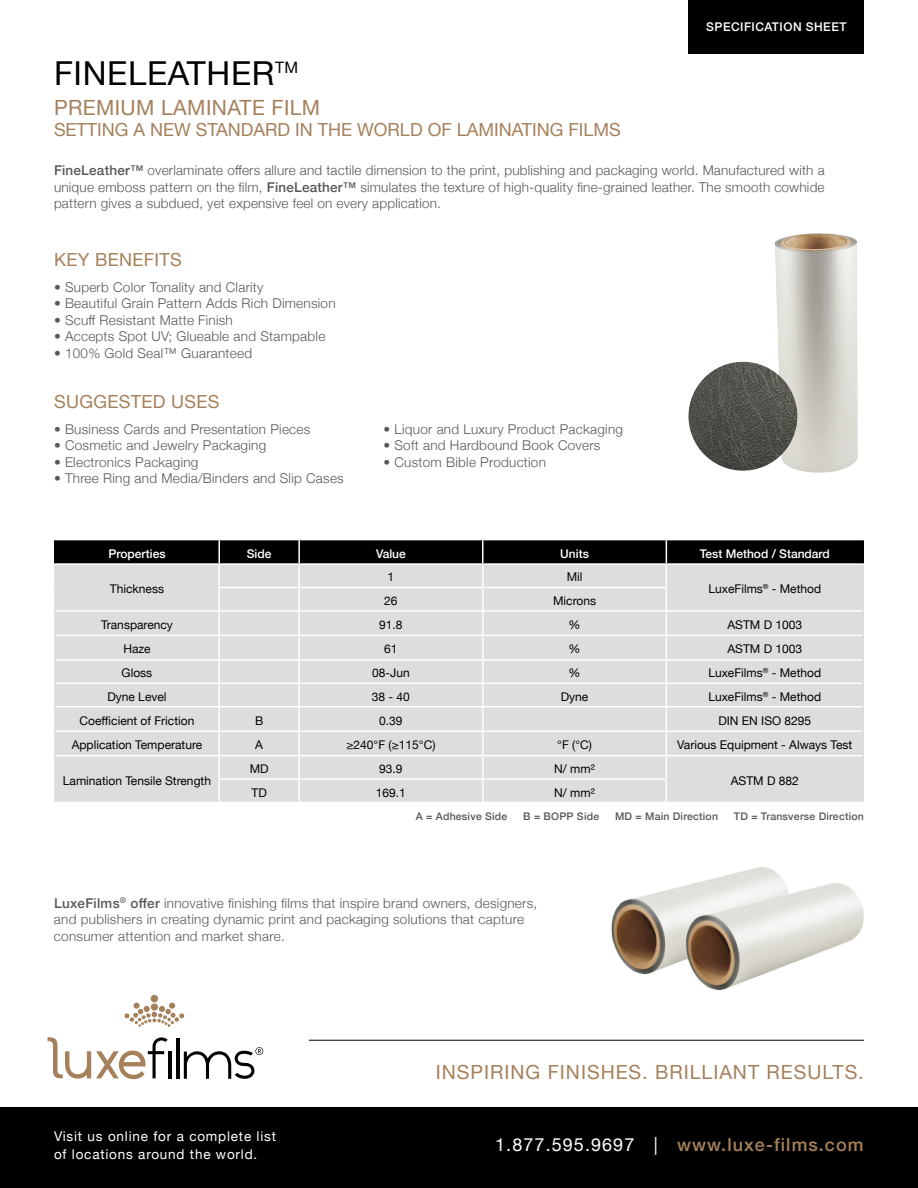
<style>
.page{position:relative;width:918px;height:1188px;background:#fff}
.page>*{position:absolute;margin:0;border:0;box-sizing:border-box;transform-origin:0 0}
.t1{font:33px "Helvetica Neue";letter-spacing:.02em;color:#010101}
.t2{font:21px "Helvetica Neue";letter-spacing:.02em;color:#a5805a}
.t3{font:19.5px "Helvetica Neue";letter-spacing:.05em;color:#a5805a}
.t4{font:18px "Helvetica Neue";color:#a5805a}
.t5{font:500 18px "Helvetica Neue";letter-spacing:.06em;color:#a5805a}
.t6{font:18px "Helvetica Neue";letter-spacing:.02em;color:#a5805a}
.t7{font:300 13.5px/16.5px "Helvetica Neue";letter-spacing:.02em;color:#57585a;text-align:justify}
.t8{font:13.5px/18px "Helvetica Neue";letter-spacing:.06em;color:#fff}
.t9{font:12px "Helvetica Neue";color:#010101}
.t10{font:500 12px "Helvetica Neue";color:#fff}
.t11{font:500 12px "Helvetica Neue";letter-spacing:.04em;color:#fff}
.t12{font:500 10.5px "Helvetica Neue";letter-spacing:.02em;color:#57585a}
.s1{font-weight:500}
.s2{font-weight:400;color:#fff}
</style>
<div class="page">
<img style="left:750px;top:233px;width:108px;height:240px">
<img style="left:688px;top:362px;width:109px;height:109px;border-radius:54px">
<div style="left:686px;top:0;width:179px;height:54px;background:#010101"></div>
<div style="left:0;top:1104px;width:918px;height:84px;background:#010101"></div>
<hr style="left:309px;top:1040px;width:555px;height:1px;background:#010101">
<svg style="left:48px;top:1037px;width:120px;height:42px"></svg>
<hr style="left:169px;top:1051px;width:3px;height:27px;background:#010101">
<hr style="left:176px;top:1038px;width:3px;height:40px;background:#010101">
<svg style="left:184px;top:1047px;width:79px;height:32px"></svg>
<div style="left:151px;top:995px;width:7px;height:7px;background:#a5805a;border-radius:50%"></div>
<svg style="left:125px;top:1003px;width:59px;height:24px"></svg>
<img style="left:611px;top:894px;width:41px;height:80px">
<img style="left:652px;top:867px;width:212px;height:123px">
<hr style="left:54px;top:565px;width:2px;height:22px;background:#dcdddf">
<hr style="left:862px;top:565px;width:2px;height:22px;background:#dcdddf">
<hr style="left:54px;top:587px;width:2px;height:24px;background:#dcdddf">
<hr style="left:862px;top:587px;width:2px;height:24px;background:#dcdddf">
<hr style="left:54px;top:611px;width:2px;height:24px;background:#dcdddf">
<hr style="left:862px;top:611px;width:2px;height:24px;background:#dcdddf">
<hr style="left:54px;top:635px;width:2px;height:25px;background:#dcdddf">
<hr style="left:862px;top:635px;width:2px;height:25px;background:#dcdddf">
<hr style="left:54px;top:660px;width:2px;height:23px;background:#dcdddf">
<hr style="left:862px;top:660px;width:2px;height:23px;background:#dcdddf">
<hr style="left:54px;top:683px;width:2px;height:24px;background:#dcdddf">
<hr style="left:862px;top:683px;width:2px;height:24px;background:#dcdddf">
<hr style="left:54px;top:707px;width:2px;height:24px;background:#dcdddf">
<hr style="left:862px;top:707px;width:2px;height:24px;background:#dcdddf">
<hr style="left:54px;top:731px;width:2px;height:25px;background:#dcdddf">
<hr style="left:862px;top:731px;width:2px;height:25px;background:#dcdddf">
<hr style="left:54px;top:756px;width:2px;height:23px;background:#dcdddf">
<hr style="left:862px;top:756px;width:2px;height:23px;background:#dcdddf">
<hr style="left:54px;top:779px;width:2px;height:23px;background:#dcdddf">
<hr style="left:862px;top:779px;width:2px;height:23px;background:#dcdddf">
<svg style="left:55px;top:540px;width:808px;height:262px;background:#cacbcd"></svg>
<hr style="left:54px;top:563px;width:165px;height:2px;background:#fff">
<hr style="left:219px;top:563px;width:80px;height:2px;background:#fff">
<hr style="left:299px;top:563px;width:184px;height:2px;background:#fff">
<hr style="left:483px;top:563px;width:183px;height:2px;background:#fff">
<hr style="left:666px;top:563px;width:198px;height:2px;background:#fff">
<hr style="left:56px;top:730px;width:163px;height:2px;background:#fff">
<hr style="left:219px;top:730px;width:80px;height:2px;background:#fff">
<hr style="left:299px;top:730px;width:184px;height:2px;background:#fff">
<hr style="left:483px;top:730px;width:183px;height:2px;background:#fff">
<hr style="left:666px;top:730px;width:196px;height:2px;background:#fff">
<hr style="left:56px;top:755px;width:163px;height:1px;background:#fff">
<hr style="left:219px;top:755px;width:80px;height:1px;background:#fff">
<hr style="left:299px;top:755px;width:184px;height:1px;background:#fff">
<hr style="left:483px;top:755px;width:183px;height:1px;background:#fff">
<hr style="left:666px;top:755px;width:196px;height:1px;background:#fff">
<hr style="left:218px;top:778px;width:81px;height:2px;background:#fff">
<hr style="left:299px;top:778px;width:184px;height:2px;background:#fff">
<hr style="left:483px;top:778px;width:184px;height:2px;background:#fff">
<hr style="left:54px;top:540px;width:2px;height:23px;background:#010101">
<hr style="left:862px;top:540px;width:2px;height:23px;background:#010101">
<h1 class="t1" style="left:54px;top:50px;width:246px">FINELEATHER<sup>TM</sup></h1>
<h2 class="t2" style="left:54px;top:93px;width:268px">PREMIUM LAMINATE FILM</h2>
<h3 class="t4" style="left:54px;top:116px;width:568px">SETTING A NEW STANDARD IN THE WORLD OF LAMINATING FILMS</h3>
<p class="t11" style="left:706px;top:17px;width:142px">SPECIFICATION SHEET</p>
<p class="t7" style="left:54px;top:161px;width:772px"><span class="s1">FineLeather™</span> overlaminate offers allure and tactile dimension to the print, publishing and packaging world. Manufactured with a unique emboss pattern on the film, <span class="s1">FineLeather™</span> simulates the texture of high-quality fine-grained leather. The smooth cowhide pattern gives a subdued, yet expensive feel on every application.</p>
<h3 class="t6" style="left:54px;top:247px;width:129px">KEY BENEFITS</h3>
<p class="t7" style="left:54px;top:278px;width:211px">• Superb Color Tonality and Clarity</p>
<p class="t7" style="left:54px;top:294px;width:283px">• Beautiful Grain Pattern Adds Rich Dimension</p>
<p class="t7" style="left:54px;top:311px;width:180px">• Scuff Resistant Matte Finish</p>
<p class="t7" style="left:54px;top:327px;width:273px">• Accepts Spot UV; Glueable and Stampable</p>
<p class="t7" style="left:54px;top:344px;width:200px">• 100% Gold Seal™ Guaranteed</p>
<h3 class="t6" style="left:54px;top:389px;width:167px">SUGGESTED USES</h3>
<p class="t7" style="left:54px;top:420px;width:258px">• Business Cards and Presentation Pieces</p>
<p class="t7" style="left:54px;top:436px;width:214px">• Cosmetic and Jewelry Packaging</p>
<p class="t7" style="left:54px;top:453px;width:146px">• Electronics Packaging</p>
<p class="t7" style="left:54px;top:469px;width:291px">• Three Ring and Media/Binders and Slip Cases</p>
<p class="t7" style="left:383px;top:420px;width:241px">• Liquor and Luxury Product Packaging</p>
<p class="t7" style="left:383px;top:436px;width:218px">• Soft and Hardbound Book Covers</p>
<p class="t7" style="left:383px;top:453px;width:164px">• Custom Bible Production</p>
<p class="t10" style="left:108px;top:544px;width:59px">Properties</p>
<p class="t10" style="left:247px;top:544px;width:26px">Side</p>
<p class="t10" style="left:376px;top:544px;width:31px">Value</p>
<p class="t10" style="left:560px;top:544px;width:30px">Units</p>
<p class="t10" style="left:700px;top:544px;width:132px">Test Method / Standard</p>
<p class="t9" style="left:110px;top:580px;width:56px">Thickness</p>
<p class="t9" style="left:388px;top:569px;width:8px">1</p>
<p class="t9" style="left:567px;top:569px;width:17px">Mil</p>
<p class="t9" style="left:708px;top:580px;width:114px">LuxeFilms<sup>®</sup> - Method</p>
<p class="t9" style="left:384px;top:592px;width:15px">26</p>
<p class="t9" style="left:553px;top:592px;width:44px">Microns</p>
<p class="t9" style="left:101px;top:616px;width:73px">Transparency</p>
<p class="t9" style="left:379px;top:616px;width:25px">91.8</p>
<p class="t9" style="left:569px;top:616px;width:13px">%</p>
<p class="t9" style="left:727px;top:616px;width:76px">ASTM D 1003</p>
<p class="t9" style="left:123px;top:640px;width:29px">Haze</p>
<p class="t9" style="left:384px;top:640px;width:15px">61</p>
<p class="t9" style="left:569px;top:640px;width:13px">%</p>
<p class="t9" style="left:727px;top:640px;width:76px">ASTM D 1003</p>
<p class="t9" style="left:122px;top:664px;width:32px">Gloss</p>
<p class="t9" style="left:372px;top:664px;width:39px">08-Jun</p>
<p class="t9" style="left:569px;top:664px;width:13px">%</p>
<p class="t9" style="left:708px;top:664px;width:114px">LuxeFilms<sup>®</sup> - Method</p>
<p class="t9" style="left:107px;top:688px;width:61px">Dyne Level</p>
<p class="t9" style="left:372px;top:688px;width:40px">38 - 40</p>
<p class="t9" style="left:561px;top:688px;width:29px">Dyne</p>
<p class="t9" style="left:708px;top:688px;width:114px">LuxeFilms<sup>®</sup> - Method</p>
<p class="t9" style="left:80px;top:712px;width:116px">Coefficient of Friction</p>
<p class="t9" style="left:255px;top:712px;width:10px">B</p>
<p class="t9" style="left:379px;top:712px;width:25px">0.39</p>
<p class="t9" style="left:718px;top:712px;width:94px">DIN EN ISO 8295</p>
<p class="t9" style="left:72px;top:736px;width:132px">Application Temperature</p>
<p class="t9" style="left:255px;top:736px;width:9px">A</p>
<p class="t9" style="left:346px;top:736px;width:91px">≥240°F (≥115°C)</p>
<p class="t9" style="left:557px;top:736px;width:36px">°F (°C)</p>
<p class="t9" style="left:677px;top:736px;width:177px">Various Equipment - Always Test</p>
<p class="t9" style="left:63px;top:772px;width:150px">Lamination Tensile Strength</p>
<p class="t9" style="left:250px;top:760px;width:20px">MD</p>
<p class="t9" style="left:379px;top:760px;width:25px">93.9</p>
<p class="t9" style="left:554px;top:760px;width:42px">N/ mm²</p>
<p class="t9" style="left:731px;top:772px;width:70px">ASTM D 882</p>
<p class="t9" style="left:252px;top:784px;width:17px">TD</p>
<p class="t9" style="left:376px;top:784px;width:32px">169.1</p>
<p class="t9" style="left:554px;top:784px;width:42px">N/ mm²</p>
<p class="t12" style="left:416px;top:808px;width:93px">A = Adhesive Side</p>
<p class="t12" style="left:523px;top:808px;width:77px">B = BOPP Side</p>
<p class="t12" style="left:615px;top:808px;width:105px">MD = Main Direction</p>
<p class="t12" style="left:734px;top:808px;width:132px">TD = Transverse Direction</p>
<p class="t7" style="left:54px;top:893px;width:485px;text-align:left"><span class="s1">LuxeFilms</span><sup>®</sup> <span class="s1">offer</span> innovative finishing films that inspire brand owners, designers, and publishers in creating dynamic print and packaging solutions that capture consumer attention and market share.</p>
<p class="t8" style="left:54px;top:1128px;width:224px">Visit us online for a complete list of locations around the world.</p>
<h3 class="t3" style="left:436px;top:1058px;width:429px">INSPIRING FINISHES. BRILLIANT RESULTS.</h3>
<h3 class="t5" style="left:495px;top:1130px;width:370px"><span class="s2">1.877.595.9697 |</span> www.luxe-films.com</h3>
</div>
